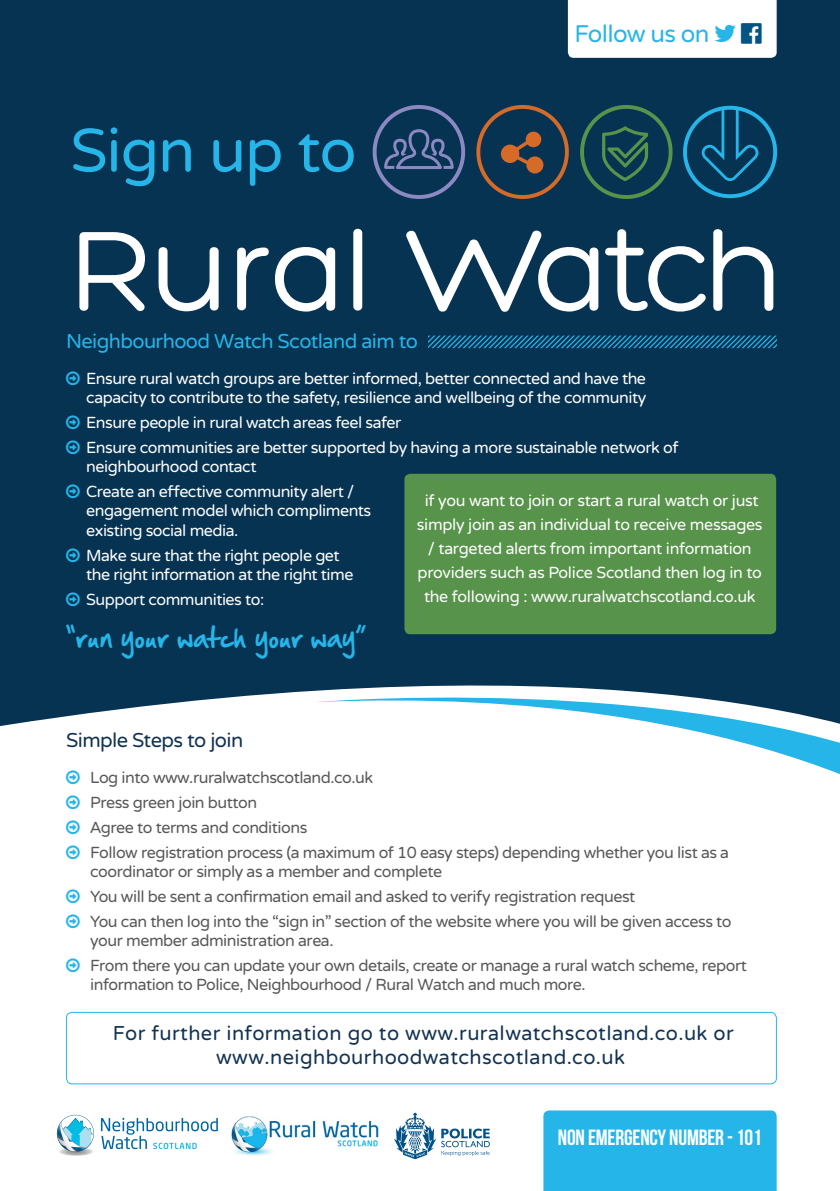
<style>
.page{position:relative;width:840px;height:1191px;background:#fff}
.page>*{position:absolute;margin:0;border:0;box-sizing:border-box;transform-origin:0 0}
.t1{font:122.4px "Hero";letter-spacing:-.02em;color:#fff}
.t2{font:61.2px "Varela Round";letter-spacing:-.02em;color:#26b5e9}
.t3{font:24px "Hand Of Sean";letter-spacing:.02em;color:#26b5e9}
.t4{font:24px "Varela Round";letter-spacing:-.03em;color:#26b5e9}
.t5{font:700 22px "Bebas Neue";letter-spacing:-.01em;color:#fff}
.t6{font:20px/24px "Varela Round";letter-spacing:.02em;color:#113252;text-align:center}
.t7{font:20px "Varela Round";letter-spacing:-.03em;color:#26b5e9}
.t8{font:20px "Varela Round";letter-spacing:-.03em;color:#113252}
.t9{font:16px/19.2px "Varela Round";letter-spacing:-.03em;color:#fff}
.t10{font:16px/19.2px "Varela Round";letter-spacing:-.03em;color:#57585a}
</style>
<div class="page">
<div style="left:543px;top:1110px;width:233px;height:81px;background:#26b5e9"></div>
<div style="left:0;top:0;width:839px;height:726px;background:#073352"></div>
<div style="left:404px;top:474px;width:371px;height:160px;background:#58934b;border-radius:6px"></div>
<svg style="left:58px;top:1146px;width:35px;height:9px"></svg>
<svg style="left:56px;top:1114px;width:162px;height:39px"></svg>
<img style="left:231px;top:1116px;width:148px;height:40px">
<svg style="left:394px;top:1112px;width:95px;height:47px"></svg>
<svg style="left:316px;top:663px;width:523px;height:111px"></svg>
<svg style="left:428px;top:335px;width:348px;height:13px;background:#105e84"></svg>
<svg style="left:364px;top:97px;width:420px;height:110px;background:#19415a"></svg>
<div style="left:66px;top:1012px;width:710px;height:72px;border:1px solid #26b5e9;border-radius:6px"></div>
<svg style="left:66px;top:372px;width:14px;height:13px"></svg>
<svg style="left:66px;top:416px;width:14px;height:13px"></svg>
<svg style="left:66px;top:440px;width:14px;height:14px"></svg>
<svg style="left:66px;top:485px;width:14px;height:13px"></svg>
<svg style="left:66px;top:548px;width:14px;height:13px"></svg>
<svg style="left:66px;top:592px;width:14px;height:14px"></svg>
<svg style="left:567px;top:0;width:209px;height:58px"></svg>
<p class="t2" style="left:70px;top:115px;width:288px">Sign up to</p>
<p class="t4" style="left:574px;top:20px;width:136px">Follow us on</p>
<p class="t1" style="left:70px;top:208px;width:715px">Rural Watch</p>
<p class="t7" style="left:66px;top:330px;width:353px">Neighbourhood Watch Scotland aim to</p>
<p class="t9" style="left:86px;top:369px;width:561px">Ensure rural watch groups are better informed, better connected and have the capacity to contribute to the safety, resilience and wellbeing of the community</p>
<p class="t9" style="left:86px;top:414px;width:316px">Ensure people in rural watch areas feel safer</p>
<p class="t9" style="left:86px;top:438px;width:593px">Ensure communities are better supported by having a more sustainable network of neighbourhood contact</p>
<p class="t9" style="left:86px;top:482px;width:286px">Create an effective community alert / engagement model which compliments existing social media.</p>
<p class="t9" style="left:86px;top:546px;width:269px">Make sure that the right people get the right information at the right time</p>
<p class="t9" style="left:86px;top:590px;width:179px">Support communities to:</p>
<p class="t9" style="left:416px;top:489px;width:347px;line-height:24px;text-align:center">if you want to join or start a rural watch or just simply join as an individual to receive messages / targeted alerts from important information providers such as Police Scotland then log in to the following : www.ruralwatchscotland.co.uk</p>
<p class="t3" style="left:66px;top:616px;width:302px">“run your watch your way”</p>
<p class="t8" style="left:66px;top:729px;width:178px">Simple Steps to join</p>
<p class="t10" style="left:90px;top:768px;width:284px">Log into www.ruralwatchscotland.co.uk</p>
<p class="t10" style="left:90px;top:793px;width:168px">Press green join button</p>
<p class="t10" style="left:90px;top:818px;width:218px">Agree to terms and conditions</p>
<p class="t10" style="left:90px;top:843px;width:640px">Follow registration process (a maximum of 10 easy steps) depending whether you list as a coordinator or simply as a member and complete</p>
<p class="t10" style="left:90px;top:887px;width:546px">You will be sent a confirmation email and asked to verify registration request</p>
<p class="t10" style="left:90px;top:912px;width:642px">You can then log into the “sign in” section of the website where you will be given access to your member administration area.</p>
<p class="t10" style="left:90px;top:956px;width:658px">From there you can update your own details, create or manage a rural watch scheme, report information to Police, Neighbourhood / Rural Watch and much more.</p>
<p class="t6" style="left:113px;top:1021px;width:622px">For further information go to www.ruralwatchscotland.co.uk or www.neighbourhoodwatchscotland.co.uk</p>
<p class="t5" style="left:557px;top:1125px;width:205px">NON EMERGENCY NUMBER - 101</p>
</div>
